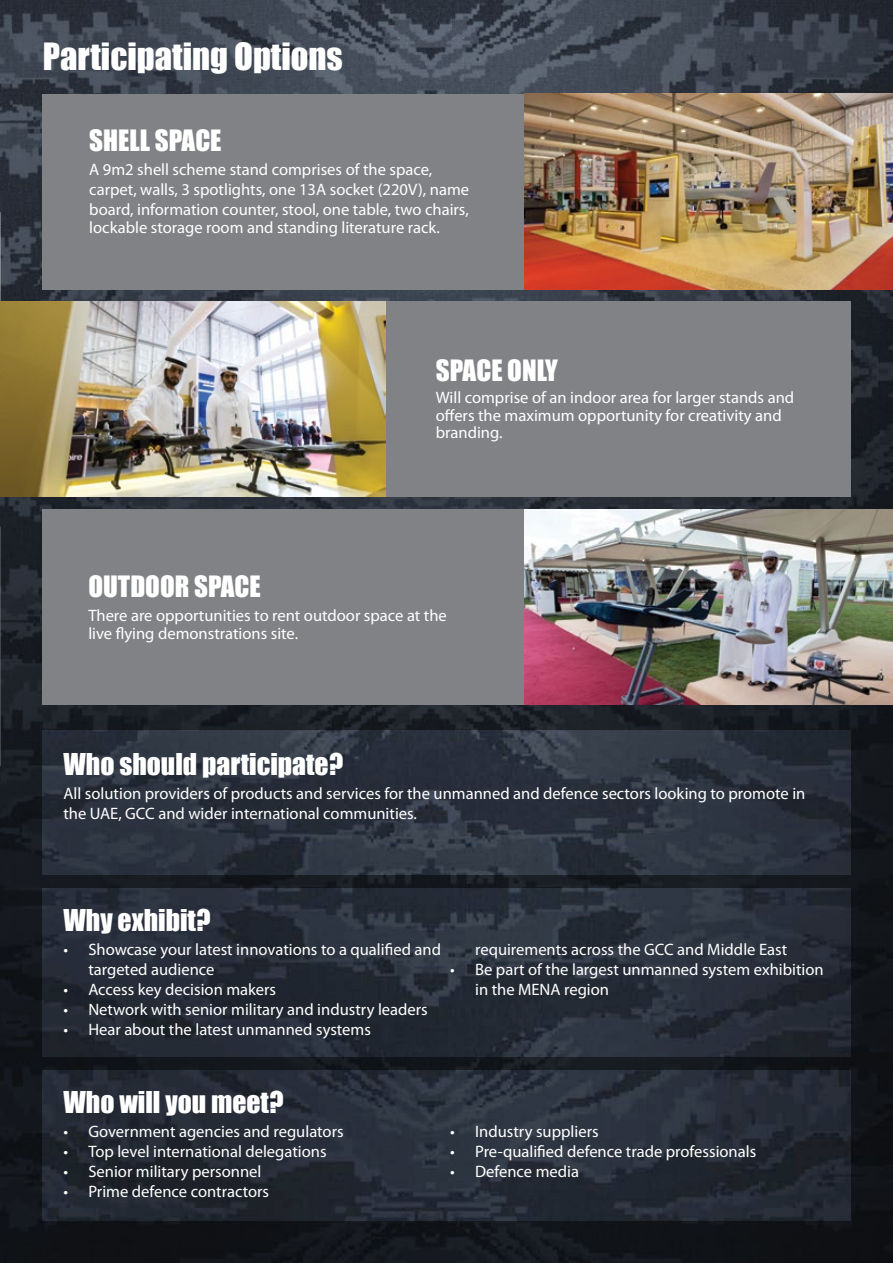
<style>
.page{position:relative;width:893px;height:1263px;background:#fff}
.page>*{position:absolute;margin:0;border:0;box-sizing:border-box;transform-origin:0 0}
.t1{font:34.5px "Impact";color:#fff}
.t2{font:27.6px "Impact";color:#fff}
.t3{font:27px "Impact";color:#fff}
.t4{font:16.5px/19.8px "Myriad Pro";color:#fff}
</style>
<div class="page">
<img style="left:0;top:0;width:893px;height:1263px">
<div style="left:43px;top:509px;width:850px;height:196px;background:#808285"></div>
<div style="left:0;top:301px;width:850px;height:196px;background:#808285"></div>
<div style="left:42px;top:94px;width:851px;height:195px;background:#808285"></div>
<hr style="left:0;top:527px;width:1px;height:239px;background:#808285">
<hr style="left:0;top:212px;width:1px;height:256px;background:#d1d3d4">
<svg style="left:42px;top:731px;width:808px;height:144px;background:#2c333f"></svg>
<svg style="left:42px;top:888px;width:808px;height:169px;background:#272d38"></svg>
<svg style="left:42px;top:1070px;width:808px;height:150px;background:#262c37"></svg>
<img style="left:525px;top:94px;width:368px;height:195px">
<img style="left:525px;top:509px;width:368px;height:196px">
<img style="left:0;top:301px;width:386px;height:196px">
<h1 class="t1" style="left:43px;top:35px;width:302px">Participating Options</h1>
<h3 class="t3" style="left:89px;top:124px;width:134px">SHELL SPACE</h3>
<p class="t4" style="left:89px;top:160px;width:381px">A 9m2 shell scheme stand comprises of the space, carpet, walls, 3 spotlights, one 13A socket (220V), name board, information counter, stool, one table, two chairs,</p>
<p class="t4" style="left:89px;top:218px;width:352px">lockable storage room and standing literature rack.</p>
<h3 class="t3" style="left:436px;top:353px;width:124px">SPACE ONLY</h3>
<p class="t4" style="left:436px;top:388px;width:360px;line-height:18px">Will comprise of an indoor area for larger stands and offers the maximum opportunity for creativity and branding.</p>
<h3 class="t3" style="left:88px;top:570px;width:174px">OUTDOOR SPACE</h3>
<p class="t4" style="left:88px;top:606px;width:360px;line-height:18px">There are opportunities to rent outdoor space at the live flying demonstrations site.</p>
<h2 class="t2" style="left:63px;top:747px;width:281px">Who should participate?</h2>
<p class="t4" style="left:63px;top:784px;width:743px">All solution providers of products and services for the unmanned and defence sectors looking to promote in the UAE, GCC and wider international communities.</p>
<h2 class="t2" style="left:63px;top:903px;width:149px">Why exhibit?</h2>
<p class="t4" style="left:88px;top:940px;width:354px;text-indent:-25px">• Showcase your latest innovations to a qualified and targeted audience</p>
<p class="t4" style="left:63px;top:980px;width:214px">• Access key decision makers</p>
<p class="t4" style="left:63px;top:1000px;width:366px">• Network with senior military and industry leaders</p>
<p class="t4" style="left:63px;top:1019px;width:309px">• Hear about the latest unmanned systems</p>
<p class="t4" style="left:475px;top:940px;width:314px">requirements across the GCC and Middle East</p>
<p class="t4" style="left:475px;top:960px;width:350px;text-indent:-25px">• Be part of the largest unmanned system exhibition in the MENA region</p>
<h2 class="t2" style="left:63px;top:1085px;width:222px">Who will you meet?</h2>
<p class="t4" style="left:63px;top:1122px;width:282px">• Government agencies and regulators</p>
<p class="t4" style="left:63px;top:1142px;width:265px">• Top level international delegations</p>
<p class="t4" style="left:63px;top:1161px;width:199px">• Senior military personnel</p>
<p class="t4" style="left:63px;top:1181px;width:207px">• Prime defence contractors</p>
<p class="t4" style="left:450px;top:1122px;width:150px">• Industry suppliers</p>
<p class="t4" style="left:450px;top:1142px;width:307px">• Pre-qualified defence trade professionals</p>
<p class="t4" style="left:450px;top:1161px;width:130px">• Defence media</p>
</div>
